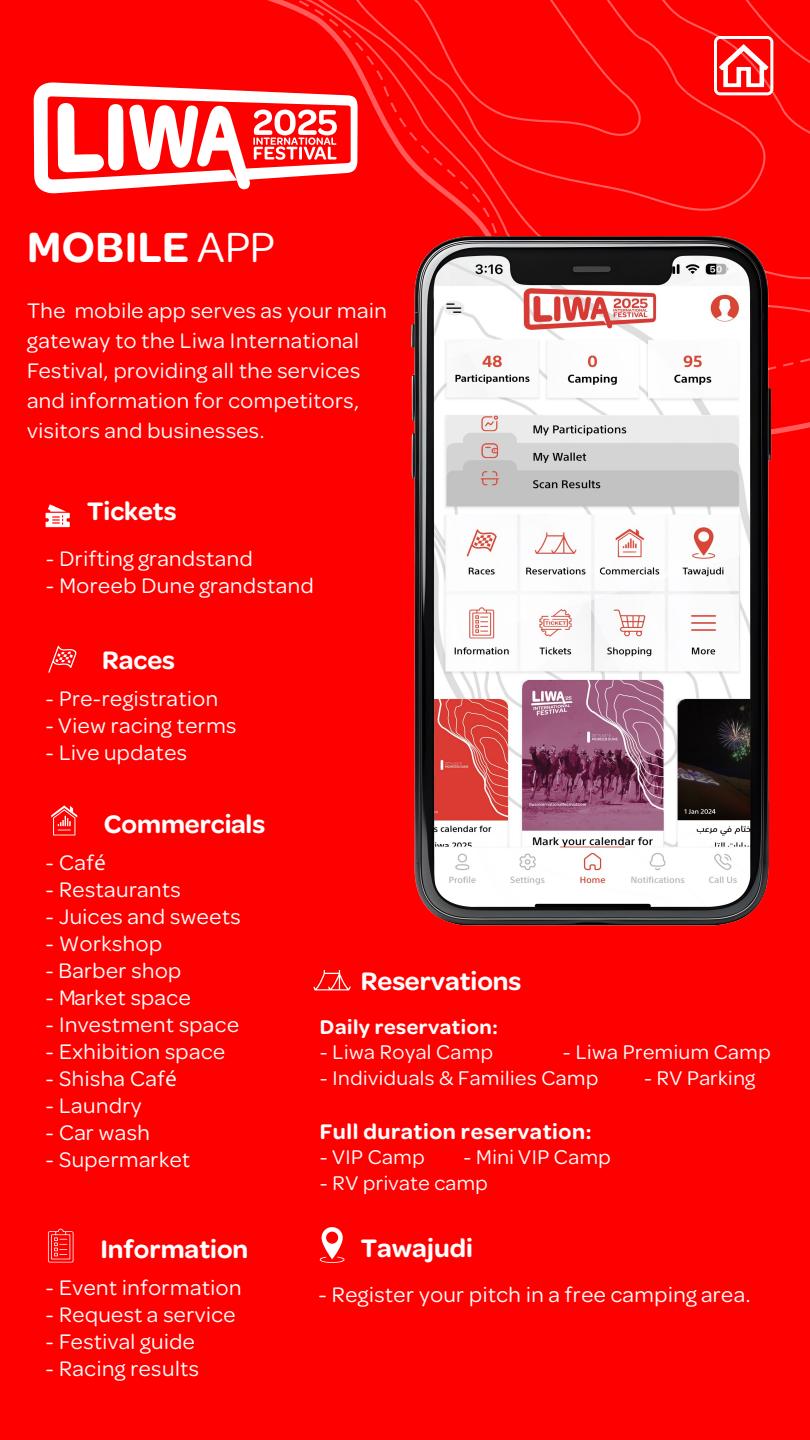
<style>
.page{position:relative;width:810px;height:1440px;background:#f00}
.page>*{position:absolute;margin:0;border:0;box-sizing:border-box;transform-origin:0 0}
.t1{font:600 45px "Omnes Arabic";letter-spacing:.01em;color:#fff}
.t2{font:600 27px "Omnes Arabic";color:#fff}
.t3{font:22.5px/30px "Omnes Arabic";letter-spacing:.025em;color:#fff}
.t4{font:600 22.5px "Omnes Arabic";letter-spacing:.025em;color:#fff}
.t5{font:21.23px "Omnes Arabic";letter-spacing:.025em;color:#fff}
.t6{font:600 21.23px "Omnes Arabic";letter-spacing:.025em;color:#fff}
.s1{font-weight:400}
.s2{font-family:"Myriad Pro"}
</style>
<div class="page">
<svg style="left:33px;top:0;width:777px;height:431px"></svg>
<img style="left:396px;top:220px;width:396px;height:706px">
<svg style="left:46px;top:504px;width:24px;height:23px"></svg>
<svg style="left:51px;top:805px;width:26px;height:30px"></svg>
<svg style="left:313px;top:970px;width:38px;height:20px"></svg>
<svg style="left:48px;top:646px;width:29px;height:27px"></svg>
<svg style="left:48px;top:1229px;width:26px;height:33px"></svg>
<svg style="left:320px;top:1227px;width:25px;height:36px"></svg>
<svg style="left:34px;top:82px;width:324px;height:111px"></svg>
<svg style="left:714px;top:36px;width:59px;height:59px"></svg>
<h1 class="t1" style="left:27px;top:221px;width:249px">MOBILE <span class="s1">APP</span></h1>
<p class="t3" style="left:27px;top:298px;width:362px">The mobile app serves as your main gateway to the Liwa International Festival, providing all the services and information for competitors, visitors and businesses.</p>
<p class="t2" style="left:87px;top:495px;width:91px">Tickets</p>
<p class="t3" style="left:46px;top:546px;width:208px">- Drifting grandstand</p>
<p class="t3" style="left:46px;top:573px;width:269px">- Moreeb Dune grandstand</p>
<p class="t2" style="left:102px;top:644px;width:75px">Races</p>
<p class="t3" style="left:46px;top:686px;width:174px">- Pre-registration</p>
<p class="t3" style="left:46px;top:713px;width:192px">- View racing terms</p>
<p class="t3" style="left:46px;top:740px;width:143px">- Live updates</p>
<p class="t2" style="left:104px;top:808px;width:163px">Commercials</p>
<p class="t3" style="left:46px;top:850px;width:62px">- Caf<span class="s2">é</span></p>
<p class="t3" style="left:46px;top:877px;width:137px">- Restaurants</p>
<p class="t3" style="left:46px;top:904px;width:197px">- Juices and sweets</p>
<p class="t3" style="left:46px;top:931px;width:118px">- Workshop</p>
<p class="t3" style="left:46px;top:958px;width:137px">- Barber shop</p>
<p class="t3" style="left:46px;top:985px;width:147px">- Market space</p>
<p class="t3" style="left:46px;top:1012px;width:195px">- Investment space</p>
<p class="t3" style="left:46px;top:1039px;width:181px">- Exhibition space</p>
<p class="t3" style="left:46px;top:1066px;width:133px">- Shisha Caf<span class="s2">é</span></p>
<p class="t3" style="left:46px;top:1093px;width:98px">- Laundry</p>
<p class="t3" style="left:46px;top:1120px;width:106px">- Car wash</p>
<p class="t3" style="left:46px;top:1147px;width:146px">- Supermarket</p>
<p class="t2" style="left:100px;top:1233px;width:149px">Information</p>
<p class="t3" style="left:46px;top:1275px;width:197px">- Event information</p>
<p class="t3" style="left:46px;top:1302px;width:192px">- Request a service</p>
<p class="t3" style="left:46px;top:1329px;width:151px">- Festival guide</p>
<p class="t3" style="left:46px;top:1356px;width:155px">- Racing results</p>
<p class="t2" style="left:361px;top:965px;width:162px">Reservations</p>
<p class="t6" style="left:320px;top:1014px;width:179px">Daily reservation:</p>
<p class="t5" style="left:320px;top:1040px;width:175px">- Liwa Royal Camp</p>
<p class="t5" style="left:563px;top:1040px;width:209px">- Liwa Premium Camp</p>
<p class="t5" style="left:320px;top:1066px;width:280px">- Individuals &amp; Families Camp</p>
<p class="t5" style="left:644px;top:1066px;width:113px">- RV Parking</p>
<p class="t4" style="left:320px;top:1118px;width:273px">Full duration reservation:</p>
<p class="t5" style="left:320px;top:1145px;width:106px">- VIP Camp</p>
<p class="t5" style="left:463px;top:1145px;width:149px">- Mini VIP Camp</p>
<p class="t5" style="left:320px;top:1171px;width:169px">- RV private camp</p>
<p class="t2" style="left:361px;top:1232px;width:114px">Tawajudi</p>
<p class="t3" style="left:319px;top:1282px;width:433px">- Register your pitch in a free camping area.</p>
</div>
